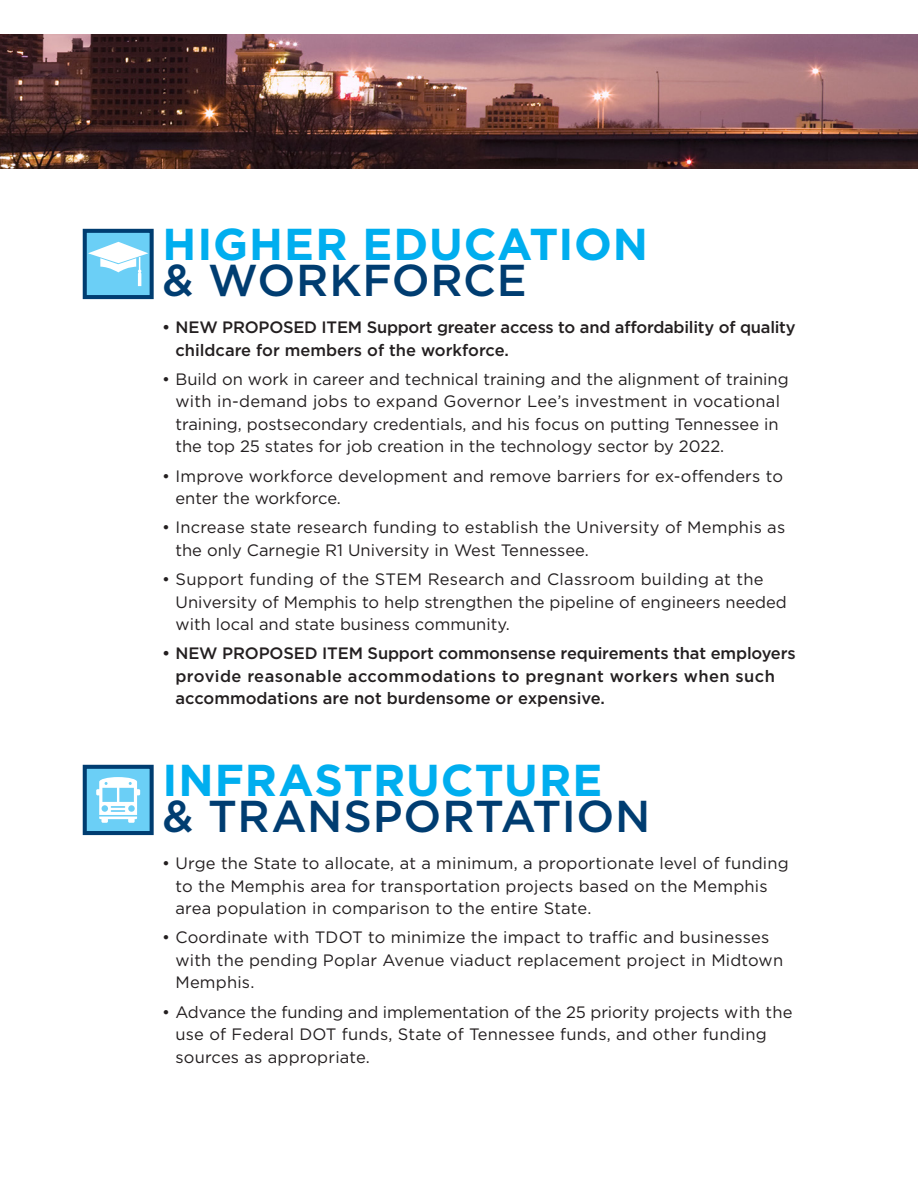
<style>
.page{position:relative;width:918px;height:1188px;background:#fff}
.page>*{position:absolute;margin:0;border:0;box-sizing:border-box;transform-origin:0 0}
.t1{font:700 44.55px "Gotham";letter-spacing:.02em;color:#00aeef}
.t2{font:500 44.55px "Gotham";letter-spacing:.015em;color:#003d71}
.t3{font:16.5px/22.5px "Gotham";letter-spacing:.005em;color:#231f20}
.t4{font:500 16.5px/22.5px "Gotham";letter-spacing:-.01em;color:#231f20}
</style>
<div class="page">
<img style="left:0;top:35px;width:918px;height:134px">
<div style="left:85px;top:231px;width:67px;height:66px;background:#6bcff6"></div>
<svg style="left:88px;top:242px;width:60px;height:44px"></svg>
<div style="left:83px;top:229px;width:71px;height:70px;border:4px solid #003d71"></div>
<div style="left:85px;top:767px;width:67px;height:66px;background:#6bcff6"></div>
<svg style="left:96px;top:777px;width:44px;height:46px"></svg>
<div style="left:83px;top:765px;width:71px;height:70px;border:4px solid #003d71"></div>
<p class="t1" style="left:163px;top:215px;width:487px">HIGHER EDUCATION</p>
<p class="t2" style="left:163px;top:251px;width:366px">&amp; WORKFORCE</p>
<p class="t4" style="left:176px;top:316px;width:622px;text-indent:-14px">• NEW PROPOSED ITEM Support greater access to and affordability of quality childcare for members of the workforce.</p>
<p class="t3" style="left:176px;top:368px;width:615px;text-indent:-14px">• Build on work in career and technical training and the alignment of training with in-demand jobs to expand Governor Lee’s investment in vocational training, postsecondary credentials, and his focus on putting Tennessee in the top 25 states for job creation in the technology sector by 2022.</p>
<p class="t3" style="left:176px;top:464px;width:609px;text-indent:-14px">• Improve workforce development and remove barriers for ex-offenders to enter the workforce.</p>
<p class="t3" style="left:176px;top:516px;width:611px;text-indent:-14px">• Increase state research funding to establish the University of Memphis as the only Carnegie R1 University in West Tennessee.</p>
<p class="t3" style="left:176px;top:568px;width:613px;text-indent:-14px">• Support funding of the STEM Research and Classroom building at the<br>University of Memphis to help strengthen the pipeline of engineers needed with local and state business community.</p>
<p class="t4" style="left:176px;top:642px;width:622px;text-indent:-14px">• NEW PROPOSED ITEM Support commonsense requirements that employers provide reasonable accommodations to pregnant workers when such accommodations are not burdensome or expensive.</p>
<p class="t1" style="left:163px;top:751px;width:441px">INFRASTRUCTURE</p>
<p class="t2" style="left:163px;top:787px;width:490px">&amp; TRANSPORTATION</p>
<p class="t3" style="left:176px;top:852px;width:615px;text-indent:-14px">• Urge the State to allocate, at a minimum, a proportionate level of funding to the Memphis area for transportation projects based on the Memphis area population in comparison to the entire State.</p>
<p class="t3" style="left:176px;top:926px;width:609px;text-indent:-14px">• Coordinate with TDOT to minimize the impact to traffic and businesses with the pending Poplar Avenue viaduct replacement project in Midtown<br>Memphis.</p>
<p class="t3" style="left:176px;top:1000px;width:619px;text-indent:-14px">• Advance the funding and implementation of the 25 priority projects with the use of Federal DOT funds, State of Tennessee funds, and other funding sources as appropriate.</p>
</div>
